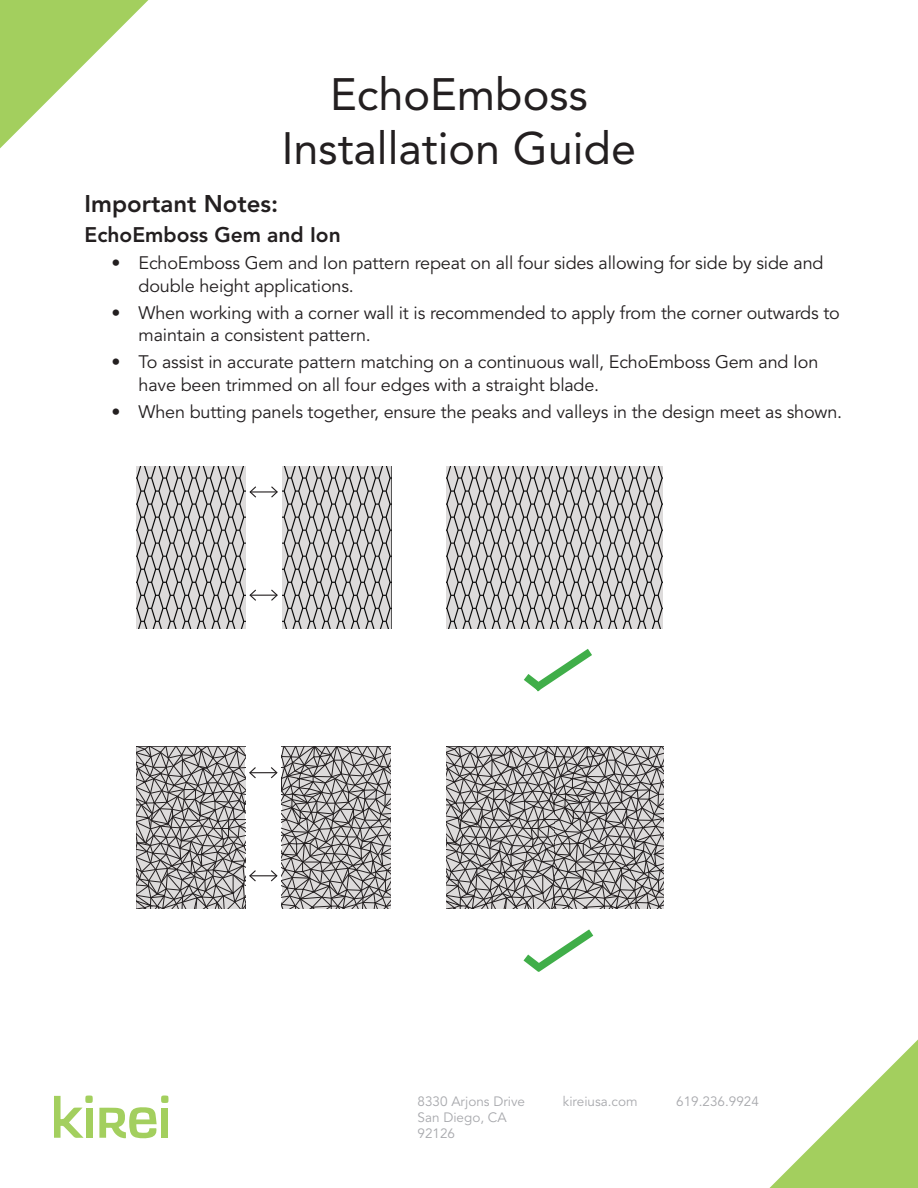
<style>
.page{position:relative;width:918px;height:1188px;background:#fff}
.page>*{position:absolute;margin:0;border:0;box-sizing:border-box;transform-origin:0 0}
.t1{font:45px/54px "Avenir LT Std";color:#231f20;text-align:center}
.t2{font:800 24px "Avenir LT Std";color:#231f20}
.t3{font:800 21px "Avenir LT Std";color:#231f20}
.t4{font:18px/22.5px "Avenir LT Std";letter-spacing:-.01em;color:#231f20}
.t5{font:13.5px/16.2px "Avenir LT Std";color:#a8a9ad}
</style>
<div class="page">
<svg style="left:770px;top:1040px;width:148px;height:148px"></svg>
<svg style="left:0;top:0;width:148px;height:148px"></svg>
<svg style="left:54px;top:1096px;width:30px;height:42px"></svg>
<svg style="left:99px;top:1107px;width:58px;height:32px"></svg>
<div style="left:86px;top:1108px;width:6px;height:30px;background:#a3cf5e"></div>
<div style="left:162px;top:1108px;width:6px;height:30px;background:#a3cf5e"></div>
<div style="left:161px;top:1095px;width:7px;height:8px;background:#a3cf5e;border-radius:50%"></div>
<div style="left:85px;top:1096px;width:8px;height:7px;background:#a3cf5e;border-radius:50%"></div>
<svg style="left:446px;top:747px;width:218px;height:162px;background:#a19f9f"></svg>
<svg style="left:136px;top:747px;width:254px;height:162px;background:#adabab"></svg>
<svg style="left:523px;top:929px;width:71px;height:43px"></svg>
<img style="left:282px;top:466px;width:109px;height:162px">
<img style="left:446px;top:466px;width:216px;height:162px">
<img style="left:137px;top:466px;width:108px;height:162px">
<hr style="left:250px;top:491px;width:27px;height:2px;background:#231f20">
<svg style="left:249px;top:486px;width:8px;height:12px"></svg>
<svg style="left:270px;top:486px;width:8px;height:12px"></svg>
<svg style="left:249px;top:589px;width:29px;height:12px"></svg>
<svg style="left:524px;top:649px;width:68px;height:43px"></svg>
<h1 class="t1" style="left:282px;top:67px;width:356px">EchoEmboss<br>Installation Guide</h1>
<p class="t2" style="left:85px;top:190px;width:195px">Important Notes:</p>
<p class="t3" style="left:85px;top:222px;width:258px">EchoEmboss Gem and Ion</p>
<p class="t4" style="left:139px;top:252px;width:686px;text-indent:-27px">• EchoEmboss Gem and Ion pattern repeat on all four sides allowing for side by side and double height applications.</p>
<p class="t4" style="left:139px;top:302px;width:703px;text-indent:-27px">• When working with a corner wall it is recommended to apply from the corner outwards to maintain a consistent pattern.</p>
<p class="t4" style="left:139px;top:351px;width:681px;text-indent:-27px">• To assist in accurate pattern matching on a continuous wall, EchoEmboss Gem and Ion have been trimmed on all four edges with a straight blade.</p>
<p class="t4" style="left:112px;top:401px;width:732px">• When butting panels together, ensure the peaks and valleys in the design meet as shown.</p>
<p class="t5" style="left:418px;top:1093px;width:109px">8330 Arjons Drive<br>San Diego, CA<br>92126</p>
<p class="t5" style="left:563px;top:1093px;width:76px">kireiusa.com</p>
<p class="t5" style="left:676px;top:1093px;width:84px">619.236.9924</p>
</div>
